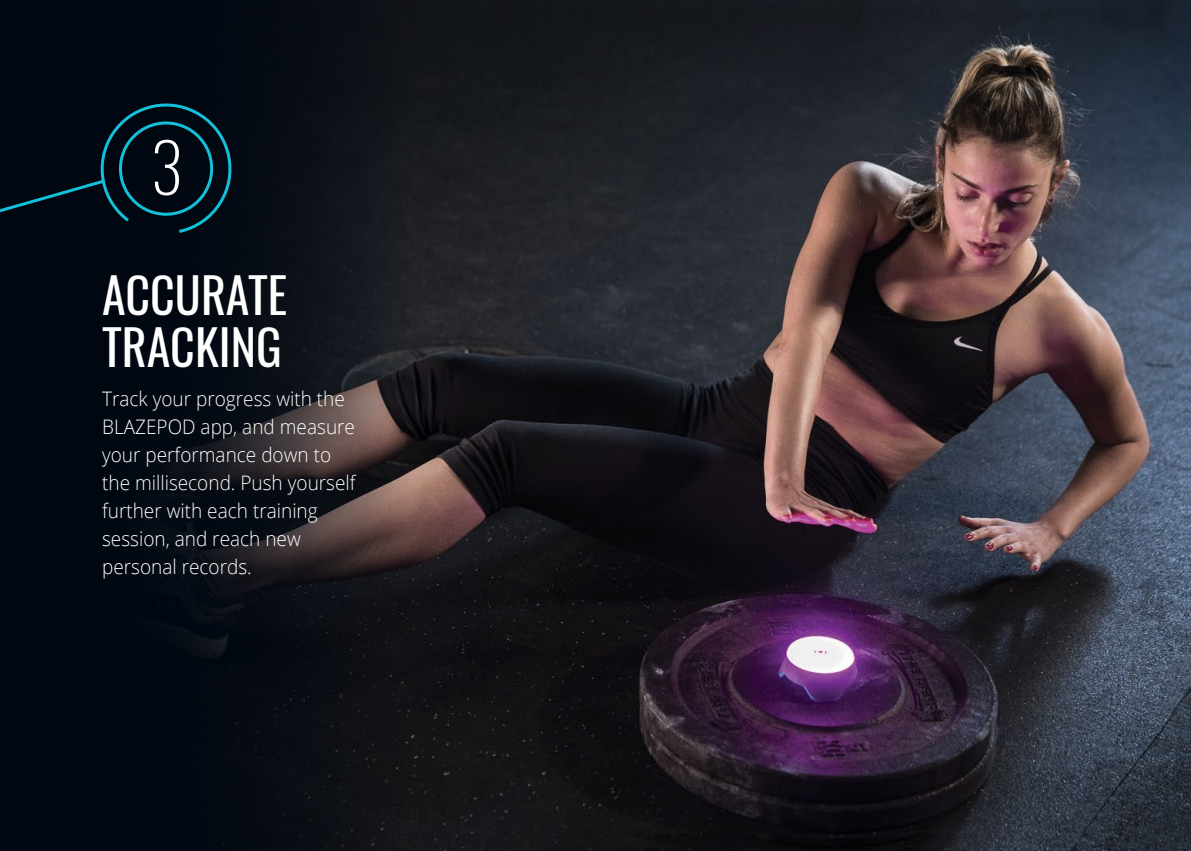
<style>
.page{position:relative;width:1191px;height:851px;background:#fff}
.page>*{position:absolute;margin:0;border:0;box-sizing:border-box;transform-origin:0 0}
.t1{font:200 67.2px "Oswald";color:#fff}
.t2{font:48px/52px "Oswald";color:#fff}
.t3{font:300 20px/28px "Open Sans";color:#fff;scale:.95 1}
</style>
<div class="page">
<div style="left:0;top:0;width:1191px;height:850px;background:#000711"></div>
<img style="left:171px;top:0;width:1020px;height:850px">
<svg style="left:0;top:99px;width:236px;height:249px"></svg>
<div style="left:119px;top:121px;width:94px;height:95px;border:3px solid #14c0d9;border-radius:50%"></div>
<h1 class="t1" style="left:150px;top:108px;width:34px">3</h1>
<h2 class="t2" style="left:102px;top:264px;width:187px">ACCURATE<br>TRACKING</h2>
<p class="t3" style="left:102px;top:384px;width:268px">Track your progress with the<br>BLAZEPOD app, and measure your performance down to the millisecond. Push yourself further with each training session, and reach new personal records.</p>
</div>
